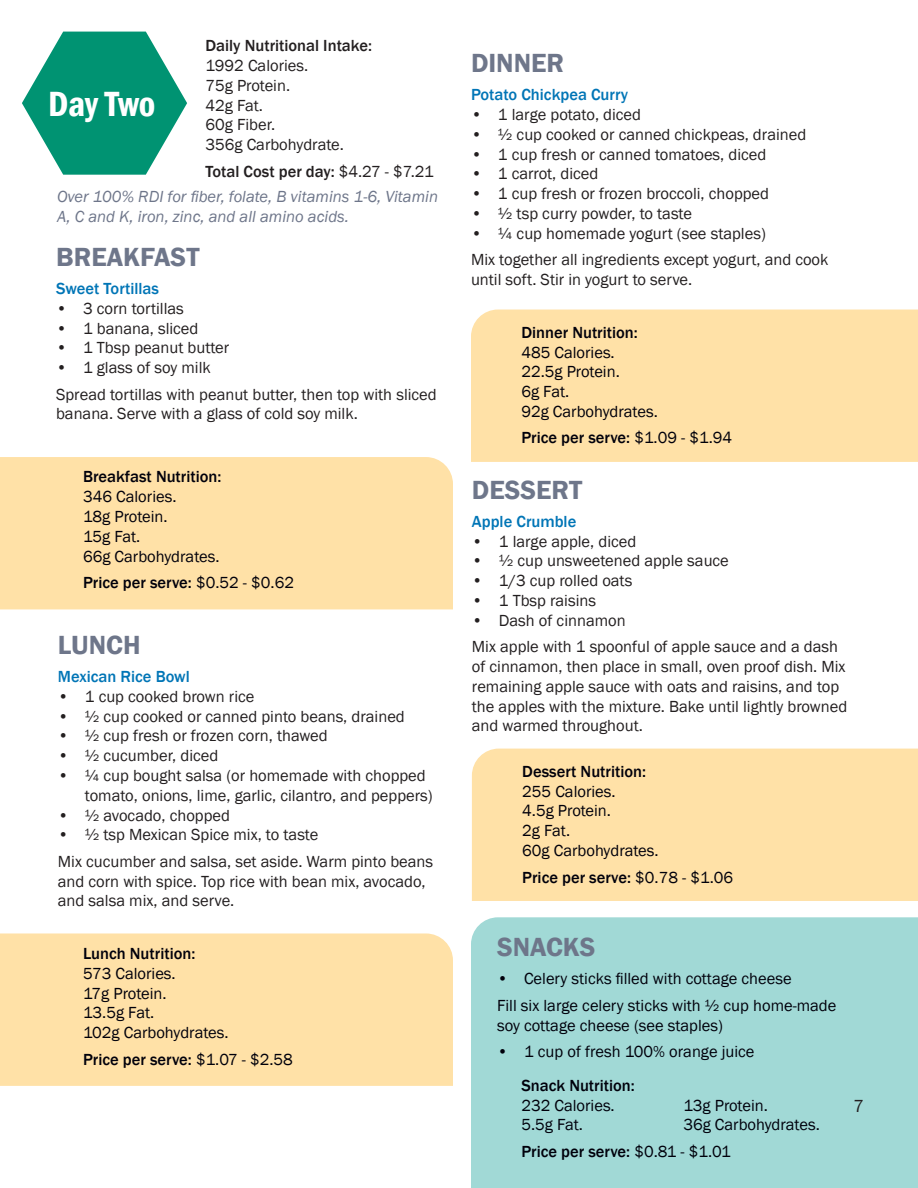
<style>
.page{position:relative;width:918px;height:1188px;background:#fff}
.page>*{position:absolute;margin:0;border:0;box-sizing:border-box;transform-origin:0 0}
.t1{font:600 condensed 36px "Franklin Gothic";color:#fff}
.t2{font:600 27px "Franklin Gothic";color:#6e768a}
.t3{font:18px "Franklin Gothic";color:#231f20}
.t4{font:16.5px/19.8px "Franklin Gothic";color:#231f20}
.t5{font:16.5px/19.8px "Franklin Gothic";color:#00000b}
.t6{font:500 16.5px "Franklin Gothic";color:#00000b}
.t7{font:italic 16.5px/25px "Franklin Gothic";color:#6e768a;text-align:right}
.t8{font:500 16.5px "Franklin Gothic";color:#0075b6}
.t9{font:500 16.5px "Franklin Gothic";color:#231f20}
.s1{font-weight:500;font-style:normal;color:#231f20}
.s2{font-style:normal;color:#231f20}
.s3{font-weight:400}
.s4{font-weight:500}
</style>
<div class="page">
<div style="left:0;top:933px;width:453px;height:153px;background:#ffe1a7"></div>
<div style="left:471px;top:310px;width:447px;height:152px;background:#ffe1a7"></div>
<svg style="left:22px;top:32px;width:165px;height:143px"></svg>
<div style="left:0;top:457px;width:453px;height:152px;background:#ffe1a7"></div>
<div style="left:472px;top:749px;width:446px;height:152px;background:#ffe1a7"></div>
<div style="left:471px;top:917px;width:447px;height:271px;background:#a1d9d6"></div>
<p class="t9" style="left:206px;top:39px;width:168px">Daily Nutritional Intake:</p>
<p class="t4" style="left:206px;top:56px;width:140px">1992 Calories.<br>75g Protein.<br>42g Fat.<br>60g Fiber.<br>356g Carbohydrate.</p>
<p class="t7" style="left:57px;top:159px;width:383px"><span class="s1">Total Cost per day:</span> <span class="s2">$4.27 - $7.21<br></span>Over 100% RDI for fiber, folate, B vitamins 1-6, Vitamin</p>
<p class="t7" style="left:57px;top:204px;width:294px">A, C and K, iron, zinc, and all amino acids.</p>
<h1 class="t1" style="left:48px;top:89px;width:109px">Day Two</h1>
<h2 class="t2" style="left:56px;top:241px;width:145px">BREAKFAST</h2>
<p class="t8" style="left:56px;top:282px;width:104px">Sweet Tortillas</p>
<p class="t4" style="left:56px;top:299px;width:129px">• 3 corn tortillas</p>
<p class="t4" style="left:56px;top:319px;width:144px">• 1 banana, sliced</p>
<p class="t4" style="left:56px;top:339px;width:175px">• 1 Tbsp peanut butter</p>
<p class="t4" style="left:56px;top:355px;width:382px;line-height:26.5px">• 1 glass of soy milk<br>Spread tortillas with peanut butter, then top with sliced</p>
<p class="t4" style="left:56px;top:405px;width:303px">banana. Serve with a glass of cold soy milk.</p>
<p class="t6" style="left:83px;top:470px;width:140px">Breakfast Nutrition:</p>
<p class="t5" style="left:83px;top:488px;width:138px">346 Calories.<br>18g Protein.<br>15g Fat.<br>66g Carbohydrates.</p>
<p class="t6" style="left:83px;top:576px;width:212px">Price per serve: <span class="s3">$0.52 - $0.62</span></p>
<h2 class="t2" style="left:58px;top:629px;width:84px">LUNCH</h2>
<p class="t8" style="left:58px;top:670px;width:133px">Mexican Rice Bowl</p>
<p class="t4" style="left:58px;top:687px;width:198px">• 1 cup cooked brown rice</p>
<p class="t4" style="left:58px;top:707px;width:348px">• ½ cup cooked or canned pinto beans, drained</p>
<p class="t4" style="left:58px;top:727px;width:271px">• ½ cup fresh or frozen corn, thawed</p>
<p class="t4" style="left:58px;top:747px;width:162px">• ½ cucumber, diced</p>
<p class="t4" style="left:85px;top:766px;width:349px;text-indent:-27px">• ¼ cup bought salsa (or homemade with chopped tomato, onions, lime, garlic, cilantro, and peppers)</p>
<p class="t4" style="left:58px;top:806px;width:174px">• ½ avocado, chopped</p>
<p class="t4" style="left:58px;top:822px;width:377px;line-height:26.5px">• ½ tsp Mexican Spice mix, to taste<br>Mix cucumber and salsa, set aside. Warm pinto beans</p>
<p class="t4" style="left:58px;top:872px;width:369px">and corn with spice. Top rice with bean mix, avocado, and salsa mix, and serve.</p>
<p class="t6" style="left:83px;top:947px;width:114px">Lunch Nutrition:</p>
<p class="t5" style="left:83px;top:964px;width:147px">573 Calories.<br>17g Protein.<br>13.5g Fat.<br>102g Carbohydrates.</p>
<p class="t6" style="left:83px;top:1052px;width:211px">Price per serve: <span class="s3">$1.07 - $2.58</span></p>
<h2 class="t2" style="left:471px;top:47px;width:95px">DINNER</h2>
<p class="t8" style="left:471px;top:88px;width:159px">Potato Chickpea Curry</p>
<p class="t4" style="left:471px;top:105px;width:172px">• 1 large potato, diced</p>
<p class="t4" style="left:471px;top:125px;width:337px">• ½ cup cooked or canned chickpeas, drained</p>
<p class="t4" style="left:471px;top:145px;width:297px">• 1 cup fresh or canned tomatoes, diced</p>
<p class="t4" style="left:471px;top:165px;width:129px">• 1 carrot, diced</p>
<p class="t4" style="left:471px;top:185px;width:300px">• 1 cup fresh or frozen broccoli, chopped</p>
<p class="t4" style="left:471px;top:204px;width:223px">• ½ tsp curry powder, to taste</p>
<p class="t4" style="left:471px;top:221px;width:359px;line-height:26.5px">• ¼ cup homemade yogurt (see staples)<br>Mix together all ingredients except yogurt, and cook</p>
<p class="t4" style="left:471px;top:271px;width:223px">until soft. Stir in yogurt to serve.</p>
<p class="t6" style="left:521px;top:325px;width:118px">Dinner Nutrition:</p>
<p class="t5" style="left:521px;top:343px;width:138px">485 Calories.<br>22.5g Protein.<br>6g Fat.<br>92g Carbohydrates.</p>
<p class="t6" style="left:521px;top:431px;width:212px">Price per serve: <span class="s3">$1.09 - $1.94</span></p>
<h2 class="t2" style="left:472px;top:474px;width:112px">DESSERT</h2>
<p class="t8" style="left:472px;top:514px;width:106px">Apple Crumble</p>
<p class="t4" style="left:472px;top:532px;width:166px">• 1 large apple, diced</p>
<p class="t4" style="left:472px;top:552px;width:258px">• ½ cup unsweetened apple sauce</p>
<p class="t4" style="left:472px;top:572px;width:162px">• 1/3 cup rolled oats</p>
<p class="t4" style="left:472px;top:591px;width:126px">• 1 Tbsp raisins</p>
<p class="t4" style="left:472px;top:608px;width:368px;line-height:26.5px">• Dash of cinnamon<br>Mix apple with 1 spoonful of apple sauce and a dash</p>
<p class="t4" style="left:472px;top:658px;width:377px">of cinnamon, then place in small, oven proof dish. Mix remaining apple sauce with oats and raisins, and top the apples with the mixture. Bake until lightly browned and warmed throughout.</p>
<p class="t6" style="left:522px;top:764px;width:125px">Dessert Nutrition:</p>
<p class="t5" style="left:522px;top:782px;width:138px">255 Calories.<br>4.5g Protein.<br>2g Fat.<br>60g Carbohydrates.</p>
<p class="t6" style="left:522px;top:870px;width:212px">Price per serve: <span class="s3">$0.78 - $1.06</span></p>
<h2 class="t2" style="left:497px;top:931px;width:100px">SNACKS</h2>
<p class="t5" style="left:497px;top:967px;width:341px;line-height:26.5px">• Celery sticks filled with cottage cheese<br>Fill six large celery sticks with ½ cup home-made</p>
<p class="t5" style="left:497px;top:1016px;width:227px">soy cottage cheese (see staples)</p>
<p class="t5" style="left:497px;top:1043px;width:259px">• 1 cup of fresh 100% orange juice</p>
<p class="t6" style="left:521px;top:1078px;width:115px">Snack Nutrition:</p>
<p class="t5" style="left:521px;top:1096px;width:95px">232 Calories.</p>
<p class="t5" style="left:683px;top:1096px;width:86px">13g Protein.</p>
<p class="t5" style="left:521px;top:1116px;width:63px">5.5g Fat.</p>
<p class="t5" style="left:521px;top:1112px;width:300px;line-height:26.5px;text-indent:162px">36g Carbohydrates.<br><span class="s4">Price per serve:</span> $0.81 - $1.01</p>
<p class="t3" style="left:853px;top:1099px;width:12px">7</p>
</div>
